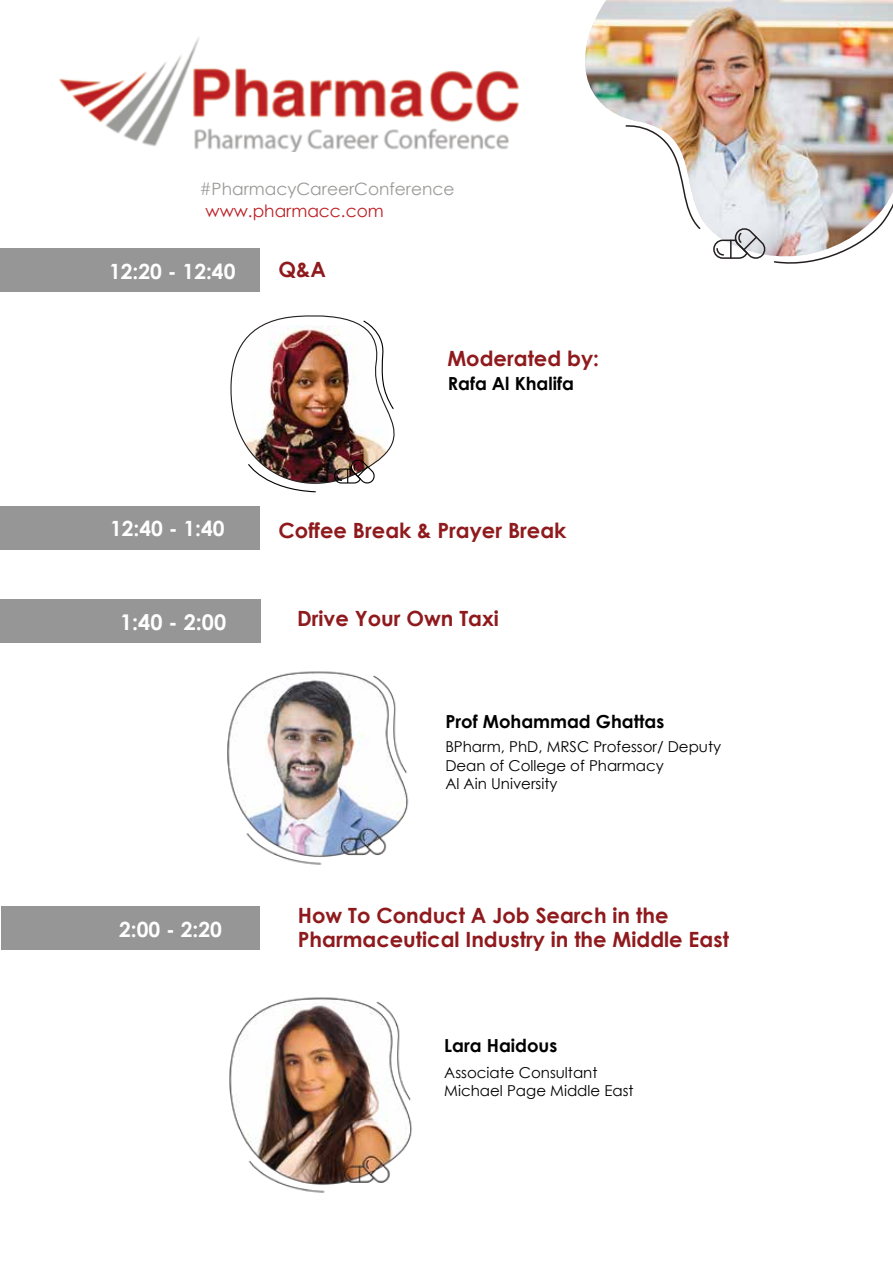
<style>
.page{position:relative;width:893px;height:1262px;background:#fff}
.page>*{position:absolute;margin:0;border:0;box-sizing:border-box;transform-origin:0 0}
.t1{font:700 21.6px "Century Gothic";color:#fff}
.t2{font:700 21px/24px "Century Gothic";color:#8f1a1d}
.t3{font:700 21px "Century Gothic";color:#fff}
.t4{font:700 18px "Century Gothic";color:#000001}
.t5{font:16.95px "Century Gothic";color:#9a9a98}
.t6{font:16.95px "Century Gothic";color:#bd1f25}
.t7{font:15px/18px "Century Gothic";color:#000001}
</style>
<div class="page">
<div style="left:0;top:248px;width:259px;height:44px;background:#969696"></div>
<div style="left:0;top:506px;width:259px;height:44px;background:#969696"></div>
<img style="left:227px;top:671px;width:182px;height:194px">
<img style="left:229px;top:997px;width:183px;height:196px">
<img style="left:230px;top:315px;width:165px;height:192px">
<div style="left:0;top:599px;width:260px;height:43px;background:#969696"></div>
<div style="left:1px;top:906px;width:258px;height:43px;background:#969696"></div>
<img style="left:59px;top:37px;width:460px;height:114px">
<img style="left:585px;top:0;width:307px;height:231px">
<svg style="left:624px;top:123px;width:77px;height:107px"></svg>
<img style="left:712px;top:188px;width:180px;height:76px">
<p class="t5" style="left:199px;top:177px;width:257px">#PharmacyCareerConference</p>
<p class="t6" style="left:205px;top:199px;width:180px">www.pharmacc.com</p>
<p class="t3" style="left:109px;top:255px;width:128px">12:20 - 12:40</p>
<p class="t2" style="left:278px;top:256px;width:49px">Q&amp;A</p>
<p class="t2" style="left:447px;top:345px;width:153px">Moderated by:</p>
<p class="t4" style="left:447px;top:369px;width:128px">Rafa Al Khalifa</p>
<p class="t3" style="left:110px;top:512px;width:116px">12:40 - 1:40</p>
<p class="t2" style="left:278px;top:517px;width:289px">Coffee Break &amp; Prayer Break</p>
<p class="t1" style="left:120px;top:606px;width:108px">1:40 - 2:00</p>
<p class="t3" style="left:119px;top:913px;width:104px">2:00 - 2:20</p>
<p class="t2" style="left:297px;top:605px;width:203px">Drive Your Own Taxi</p>
<p class="t4" style="left:445px;top:707px;width:220px">Prof Mohammad Ghattas</p>
<p class="t7" style="left:445px;top:738px;width:277px">BPharm, PhD, MRSC Professor/ Deputy<br>Dean of College of Pharmacy<br>Al Ain University</p>
<p class="t2" style="left:298px;top:903px;width:432px">How To Conduct A Job Search in the<br>Pharmaceutical Industry in the Middle East</p>
<p class="t4" style="left:444px;top:1031px;width:115px">Lara Haidous</p>
<p class="t7" style="left:444px;top:1063px;width:191px">Associate Consultant<br>Michael Page Middle East</p>
</div>
